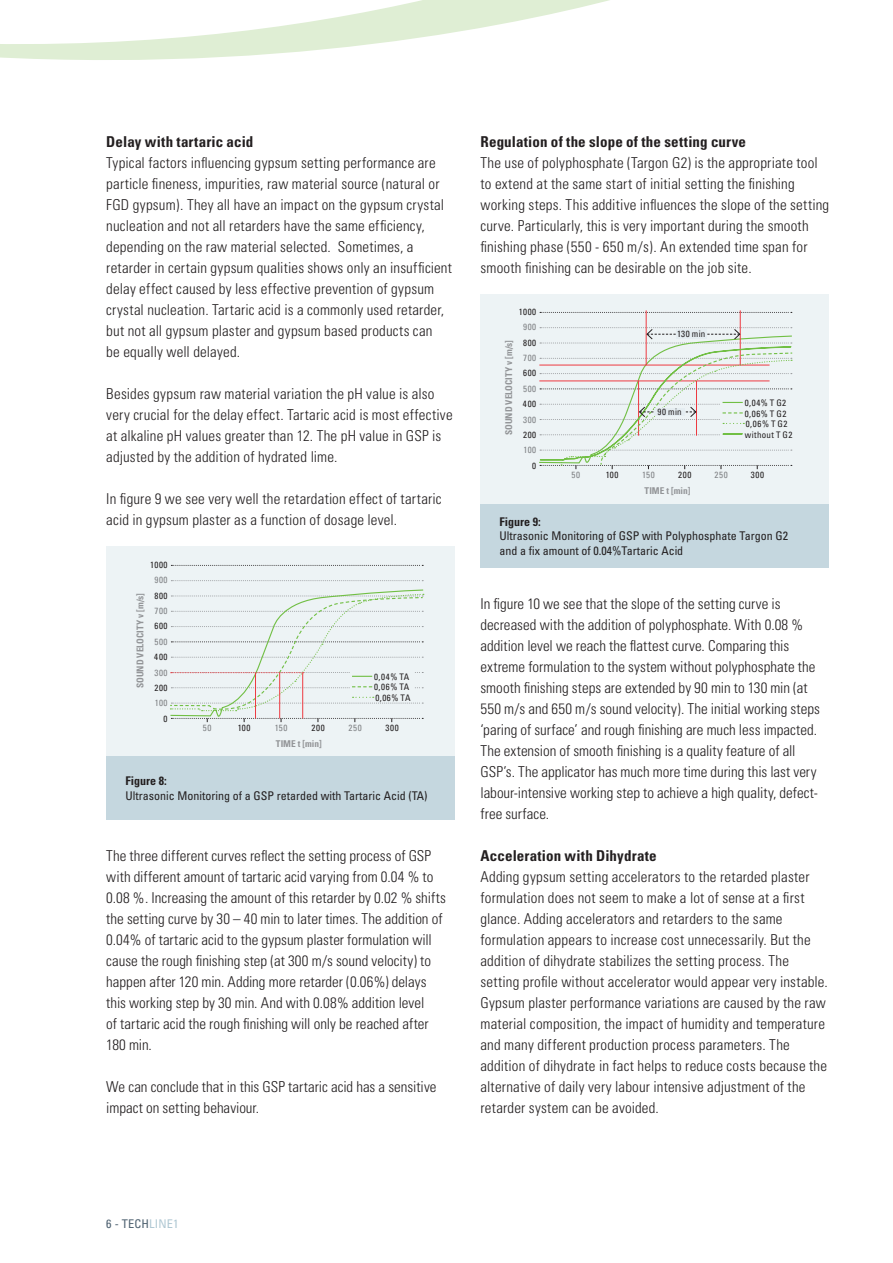
<style>
.page{position:relative;width:893px;height:1263px;background:#fff}
.page>*{position:absolute;margin:0;border:0;box-sizing:border-box;transform-origin:0 0}
.t1{font:300 condensed 15px/21px "Univers";letter-spacing:.01em;color:#231f20}
.t2{font:700 condensed 15px "Univers";letter-spacing:.01em;color:#231f20}
.t3{font:condensed 12px/14.4px "Univers";color:#231f20}
.t4{font:700 condensed 12px "Univers";color:#231f20}
.t5{font:condensed 12px "Univers";letter-spacing:.01em;color:#506372}
.t6{font:700 condensed 9.45px "Univers";color:#939598}
.t7{font:condensed 9px/10.5px "Univers";letter-spacing:.07em;color:#231f20}
.t8{font:condensed 9px "Univers";letter-spacing:.07em;color:#808285}
.t9{font:condensed 9px/10.5px "Univers";letter-spacing:.045em;color:#231f20}
.s1{color:#b0c8d3}
</style>
<div class="page">
<svg style="left:0;top:0;width:610px;height:60px"></svg>
<div style="left:106px;top:546px;width:349px;height:273px;background:#edf3f5"></div>
<div style="left:480px;top:294px;width:349px;height:273px;background:#edf3f5"></div>
<svg style="left:171px;top:565px;width:252px;height:1px"></svg>
<svg style="left:171px;top:580px;width:252px;height:1px"></svg>
<svg style="left:170px;top:589px;width:254px;height:134px"></svg>
<svg style="left:540px;top:312px;width:252px;height:1px"></svg>
<hr style="left:646px;top:310px;width:1px;height:55px;background:#ee3a41">
<hr style="left:740px;top:310px;width:1px;height:55px;background:#ee3a41">
<svg style="left:539px;top:327px;width:254px;height:142px"></svg>
<div style="left:676px;top:329px;width:30px;height:9px;background:#e5edf1"></div>
<div style="left:106px;top:756px;width:349px;height:63px;background:#c5d7df"></div>
<div style="left:480px;top:504px;width:349px;height:63px;background:#c5d7df"></div>
<p class="t2" style="left:106px;top:132px;width:149px">Delay with tartaric acid</p>
<p class="t1" style="left:106px;top:152px;width:347px">Typical factors influencing gypsum setting performance are particle fineness, impurities, raw material source (natural or FGD gypsum). They all have an impact on the gypsum crystal nucleation and not all retarders have the same efficiency, depending on the raw material selected. Sometimes, a retarder in certain gypsum qualities shows only an insufficient delay effect caused by less effective prevention of gypsum crystal nucleation. Tartaric acid is a commonly used retarder, but not all gypsum plaster and gypsum based products can<br>be equally well delayed.</p>
<p class="t1" style="left:106px;top:383px;width:348px">Besides gypsum raw material variation the pH value is also very crucial for the delay effect. Tartaric acid is most effective at alkaline pH values greater than 12. The pH value in GSP is adjusted by the addition of hydrated lime.</p>
<p class="t1" style="left:106px;top:488px;width:337px">In figure 9 we see very well the retardation effect of tartaric acid in gypsum plaster as a function of dosage level.</p>
<p class="t7" style="left:150px;top:559px;width:19px">1000</p>
<p class="t8" style="left:154px;top:574px;width:15px">900</p>
<p class="t7" style="left:154px;top:590px;width:15px">800</p>
<p class="t8" style="left:155px;top:605px;width:15px">700</p>
<p class="t7" style="left:154px;top:621px;width:15px">600</p>
<p class="t8" style="left:154px;top:636px;width:15px">500</p>
<p class="t7" style="left:154px;top:651px;width:15px">400</p>
<p class="t8" style="left:154px;top:667px;width:15px">300</p>
<p class="t7" style="left:154px;top:682px;width:15px">200</p>
<p class="t8" style="left:155px;top:697px;width:14px">100</p>
<p class="t7" style="left:164px;top:713px;width:5px">0</p>
<p class="t6" style="left:134px;top:688px;width:97px;rotate:-90deg">SOUND VELOCITY v [m/s]</p>
<p class="t7" style="left:374px;top:671px;width:38px">0,04% TA<br>0,06% TA<br>0,06% TA</p>
<p class="t8" style="left:203px;top:722px;width:10px">50</p>
<p class="t7" style="left:238px;top:723px;width:14px">100</p>
<p class="t8" style="left:275px;top:722px;width:14px">150</p>
<p class="t7" style="left:311px;top:723px;width:15px">200</p>
<p class="t8" style="left:348px;top:722px;width:15px">250</p>
<p class="t7" style="left:385px;top:723px;width:15px">300</p>
<p class="t6" style="left:276px;top:738px;width:47px">TIME t [min]</p>
<p class="t4" style="left:125px;top:773px;width:43px">Figure 8:</p>
<p class="t3" style="left:125px;top:788px;width:304px">Ultrasonic Monitoring of a GSP retarded with Tartaric Acid (TA)</p>
<p class="t1" style="left:106px;top:845px;width:341px">The three different curves reflect the setting process of GSP with different amount of tartaric acid varying from 0.04 % to 0.08 %. Increasing the amount of this retarder by 0.02 % shifts the setting curve by 30 – 40 min to later times. The addition of 0.04% of tartaric acid to the gypsum plaster formulation will cause the rough finishing step (at 300 m/s sound velocity) to happen after 120 min. Adding more retarder (0.06%) delays this working step by 30 min. And with 0.08% addition level<br>of tartaric acid the rough finishing will only be reached after 180 min.</p>
<p class="t1" style="left:106px;top:1076px;width:332px">We can conclude that in this GSP tartaric acid has a sensitive impact on setting behaviour.</p>
<p class="t2" style="left:480px;top:132px;width:267px">Regulation of the slope of the setting curve</p>
<p class="t1" style="left:480px;top:152px;width:350px">The use of polyphosphate (Targon G2) is the appropriate tool to extend at the same start of initial setting the finishing working steps. This additive influences the slope of the setting curve. Particularly, this is very important during the smooth finishing phase (550 - 650 m/s). An extended time span for smooth finishing can be desirable on the job site.</p>
<p class="t7" style="left:519px;top:306px;width:19px">1000</p>
<p class="t8" style="left:523px;top:321px;width:15px">900</p>
<p class="t7" style="left:523px;top:337px;width:15px">800</p>
<p class="t8" style="left:523px;top:352px;width:15px">700</p>
<p class="t7" style="left:523px;top:368px;width:15px">600</p>
<p class="t8" style="left:523px;top:383px;width:15px">500</p>
<p class="t7" style="left:523px;top:399px;width:15px">400</p>
<p class="t8" style="left:523px;top:414px;width:15px">300</p>
<p class="t7" style="left:523px;top:429px;width:15px">200</p>
<p class="t8" style="left:523px;top:444px;width:14px">100</p>
<p class="t7" style="left:532px;top:460px;width:5px">0</p>
<p class="t6" style="left:503px;top:435px;width:97px;rotate:-90deg">SOUND VELOCITY v [m/s]</p>
<p class="t7" style="left:677px;top:329px;width:30px">130 min</p>
<p class="t7" style="left:658px;top:407px;width:26px">90 min</p>
<p class="t9" style="left:745px;top:397px;width:49px">0,04% T G2<br>0,06% T G2<br>0,06% T G2 without T G2</p>
<p class="t8" style="left:571px;top:469px;width:10px">50</p>
<p class="t7" style="left:606px;top:470px;width:14px">100</p>
<p class="t8" style="left:642px;top:469px;width:14px">150</p>
<p class="t7" style="left:678px;top:470px;width:15px">200</p>
<p class="t8" style="left:715px;top:469px;width:15px">250</p>
<p class="t7" style="left:751px;top:470px;width:15px">300</p>
<p class="t6" style="left:645px;top:485px;width:47px">TIME t [min]</p>
<p class="t4" style="left:500px;top:514px;width:43px">Figure 9:</p>
<p class="t3" style="left:500px;top:529px;width:290px">Ultrasonic Monitoring of GSP with Polyphosphate Targon G2 and a fix amount of 0.04%Tartaric Acid</p>
<p class="t1" style="left:480px;top:593px;width:341px">In figure 10 we see that the slope of the setting curve is decreased with the addition of polyphosphate. With 0.08 % addition level we reach the flattest curve. Comparing this extreme formulation to the system without polyphosphate the smooth finishing steps are extended by 90 min to 130 min (at 550 m/s and 650 m/s sound velocity). The initial working steps ‘paring of surface’ and rough finishing are much less impacted.<br>The extension of smooth finishing is a quality feature of all GSP’s. The applicator has much more time during this last very labour-intensive working step to achieve a high quality, defect&shy;free surface.</p>
<p class="t2" style="left:480px;top:846px;width:178px">Acceleration with Dihydrate</p>
<p class="t1" style="left:480px;top:866px;width:349px">Adding gypsum setting accelerators to the retarded plaster formulation does not seem to make a lot of sense at a first glance. Adding accelerators and retarders to the same formulation appears to increase cost unnecessarily. But the addition of dihydrate stabilizes the setting process. The setting profile without accelerator would appear very instable.<br>Gypsum plaster performance variations are caused by the raw material composition, the impact of humidity and temperature and many different production process parameters. The addition of dihydrate in fact helps to reduce costs because the alternative of daily very labour intensive adjustment of the retarder system can be avoided.</p>
<p class="t5" style="left:106px;top:1216px;width:74px">6 - TECH <span class="s1">LINE1</span></p>
</div>
